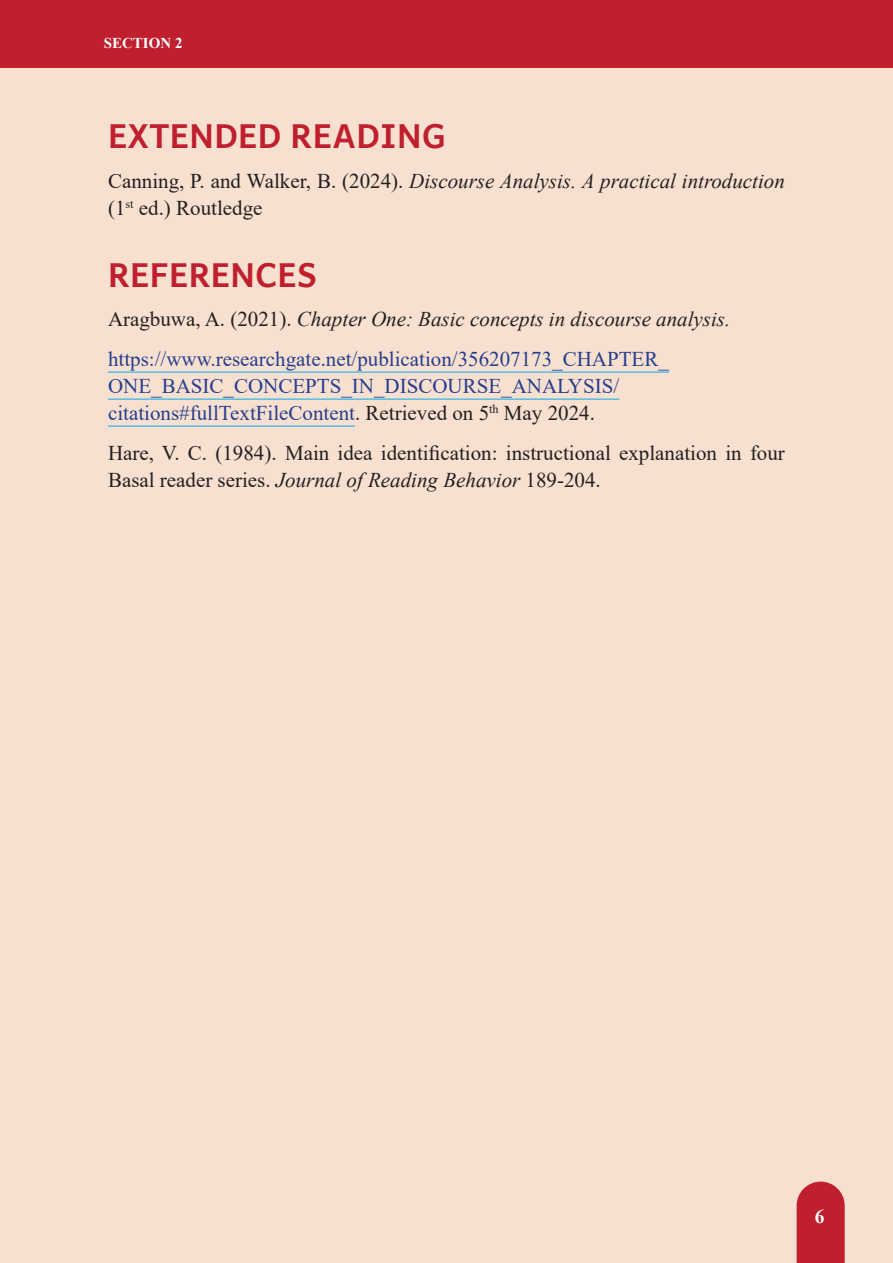
<style>
.page{position:relative;width:893px;height:1263px;background:#f8e0d0}
.page>*{position:absolute;margin:0;border:0;box-sizing:border-box;transform-origin:0 0}
.Heading_1_copy{font:700 33px "Andika";color:#c01f2e}
.Heading_1{font:700 33px "Andika";color:#c01f2e}
.Body{font:21px/27px "Times New Roman";color:#231f20}
.Body-2{font:21px/27px "Times New Roman";color:#253f8e}
.Body-3{font:italic 21px "Times New Roman";color:#231f20}
.t1{font:700 19.5px "Times New Roman";color:#fff}
.t2{font:700 15px "Times New Roman";color:#fff}
.s1{font-style:italic}
.s2{font-style:normal}
.s3{color:#231f20}
</style>
<div class="page">
<div style="left:0;top:0;width:893px;height:68px;background:#c01f2e"></div>
<svg style="left:797px;top:1181px;width:48px;height:82px;background:#c42d3a"></svg>
<hr style="left:108px;top:372px;width:561px;height:1px;background:#00aeef">
<hr style="left:108px;top:399px;width:511px;height:1px;background:#00aeef">
<hr style="left:108px;top:426px;width:247px;height:1px;background:#00aeef">
<p class="t2" style="left:104px;top:32px;width:80px">SECTION 2</p>
<p class="Heading_1_copy" style="left:108px;top:118px;width:339px">EXTENDED READING</p>
<p class="Body" style="left:108px;top:167px;width:678px">Canning, P. and Walker, B. (2024). <span class="s1">Discourse Analysis. A practical introduction </span>(1<sup>st</sup> ed.) Routledge</p>
<p class="Heading_1" style="left:108px;top:256px;width:211px">REFERENCES</p>
<p class="Body-3" style="left:108px;top:305px;width:624px"><span class="s2">Aragbuwa, A. (2021).</span> Chapter One: Basic concepts in discourse analysis.</p>
<p class="Body-2" style="left:108px;top:345px;width:562px">https://www.researchgate.net/publication/356207173_CHAPTER_<br>ONE_BASIC_CONCEPTS_IN_DISCOURSE_ANALYSIS/ citations#fullTextFileContent<span class="s3">. Retrieved on 5</span><sup>th</sup> <span class="s3">May 2024.</span></p>
<p class="Body" style="left:108px;top:439px;width:678px">Hare, V. C. (1984). Main idea identification: instructional explanation in four<br>Basal reader series. <span class="s1">Journal of Reading Behavior</span> 189-204.</p>
<p class="t1" style="left:815px;top:1202px;width:11px">6</p>
</div>
